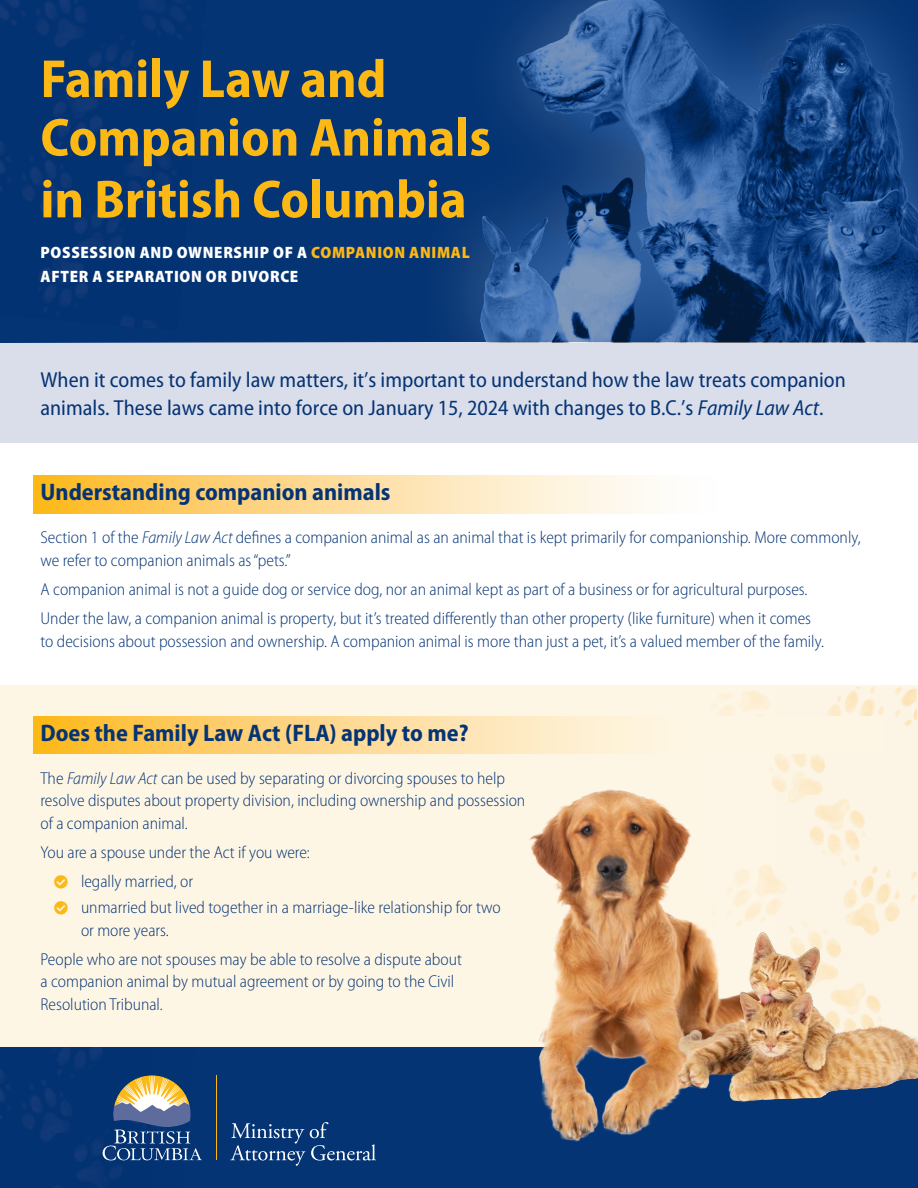
<style>
.page{position:relative;width:918px;height:1188px;background:#fff}
.page>*{position:absolute;margin:0;border:0;box-sizing:border-box;transform-origin:0 0}
.t1{font:700 semi-condensed 54px/60.2px "Myriad Pro";color:#fcb814}
.H1_-_Reverse_Gradient{font:700 semi-condensed 24px "Myriad Pro";color:#053474}
.Body{font:semi-condensed 21.75px/28.5px "Myriad Pro";color:#053474}
.Body-2{font:300 semi-condensed 17.25px/22.5px "Myriad Pro";color:#053474}
.t2{font:900 semi-condensed 16.5px/23.9px "Myriad Pro";letter-spacing:.04em;color:#fff}
.s1{color:#fcb814}
.s2{font-style:italic}
</style>
<div class="page">
<div style="left:0;top:1047px;width:918px;height:141px;background:#053474"></div>
<img style="left:0;top:1047px;width:194px;height:132px">
<svg style="left:230px;top:1122px;width:146px;height:44px"></svg>
<svg style="left:103px;top:1075px;width:99px;height:85px"></svg>
<hr style="left:216px;top:1075px;width:1px;height:85px;background:#fcb814">
<div style="left:0;top:686px;width:918px;height:361px;background:#fef6e5"></div>
<img style="left:713px;top:687px;width:204px;height:191px">
<svg style="left:34px;top:476px;width:617px;height:37px;background:#fddb96"></svg>
<div style="left:0;top:342px;width:918px;height:101px;background:#daddea"></div>
<svg style="left:34px;top:716px;width:850px;height:38px"></svg>
<img style="left:426px;top:0;width:492px;height:342px">
<div style="left:0;top:0;width:423px;height:342px;background:#053474"></div>
<img style="left:0;top:0;width:158px;height:312px">
<img style="left:444px;top:751px;width:356px;height:391px">
<img style="left:653px;top:878px;width:265px;height:237px">
<p class="t1" style="left:40px;top:50px;width:452px">Family Law and<br>Companion Animals in British Columbia</p>
<h2 class="t2" style="left:41px;top:241px;width:431px">POSSESSION AND OWNERSHIP OF A <span class="s1">COMPANION ANIMAL<br></span>AFTER A SEPARATION OR DIVORCE</h2>
<p class="Body" style="left:40px;top:366px;width:807px">When it comes to family law matters, it’s important to understand how the law treats companion animals. These laws came into force on January 15, 2024 with changes to B.C.’s <span class="s2">Family Law Act</span>.</p>
<p class="H1_-_Reverse_Gradient" style="left:40px;top:479px;width:352px">Understanding companion animals</p>
<p class="Body-2" style="left:40px;top:526px;width:822px">Section 1 of the <span class="s2">Family Law Act</span> defines a companion animal as an animal that is kept primarily for companionship. More commonly, we refer to companion animals as “pets.”</p>
<p class="Body-2" style="left:40px;top:578px;width:769px">A companion animal is not a guide dog or service dog, nor an animal kept as part of a business or for agricultural purposes.</p>
<p class="Body-2" style="left:40px;top:607px;width:785px">Under the law, a companion animal is property, but it’s treated differently than other property (like furniture) when it comes to decisions about possession and ownership. A companion animal is more than just a pet, it’s a valued member of the family.</p>
<h1 class="H1_-_Reverse_Gradient" style="left:40px;top:719px;width:430px">Does the Family Law Act (FLA) apply to me?</h1>
<p class="Body-2" style="left:40px;top:767px;width:486px">The <span class="s2">Family Law Act</span> can be used by separating or divorcing spouses to help resolve disputes about property division, including ownership and possession of a companion animal.</p>
<p class="Body-2" style="left:40px;top:841px;width:271px">You are a spouse under the Act if you were:</p>
<p class="Body-2" style="left:81px;top:870px;width:114px">legally married, or</p>
<p class="Body-2" style="left:81px;top:896px;width:421px">unmarried but lived together in a marriage-like relationship for two or more years.</p>
<p class="Body-2" style="left:40px;top:948px;width:423px">People who are not spouses may be able to resolve a dispute about a companion animal by mutual agreement or by going to the Civil<br>Resolution Tribunal.</p>
</div>
